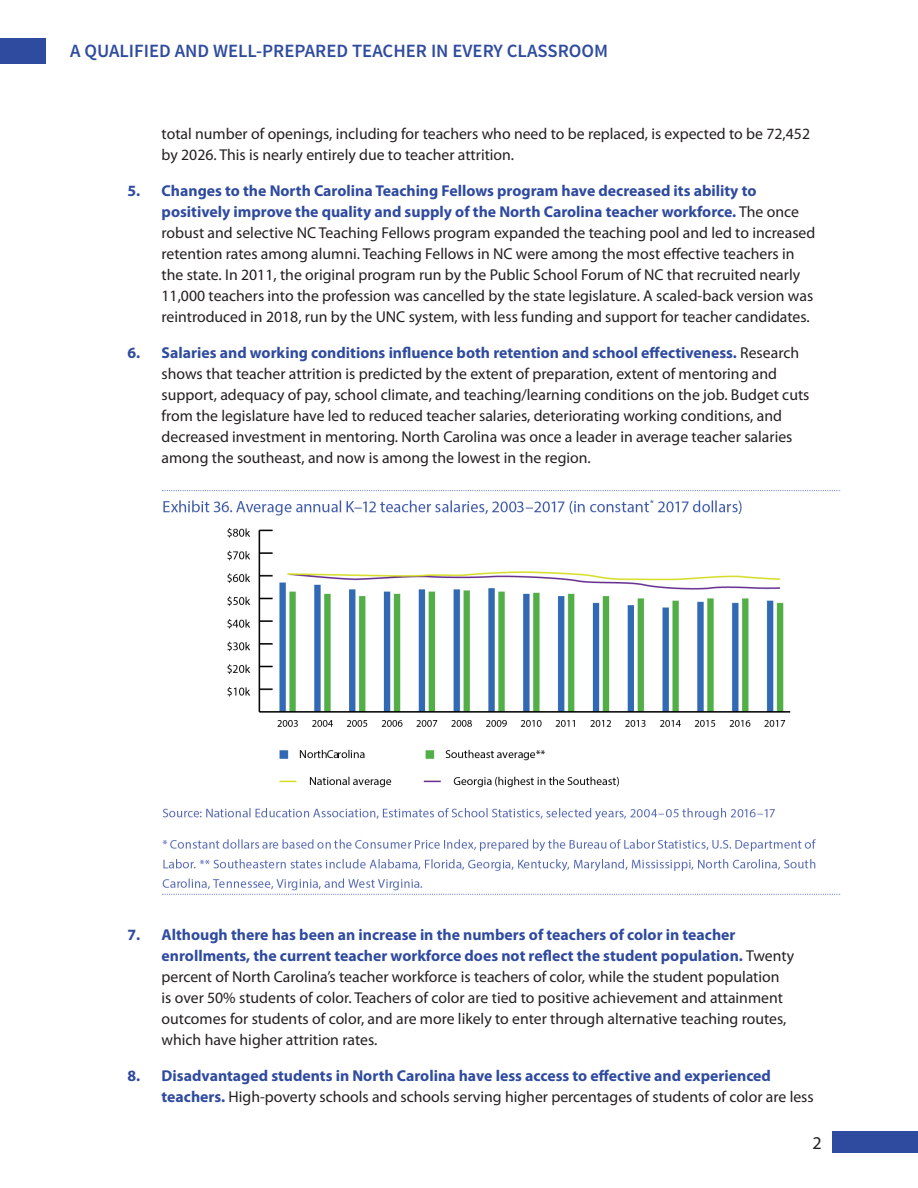
<style>
.page{position:relative;width:918px;height:1188px;background:#fff}
.page>*{position:absolute;margin:0;border:0;box-sizing:border-box;transform-origin:0 0}
.MAIN_HED{font:600 18.75px "Source Sans Pro";color:#2f4b9f}
.TEXT{font:18px "Myriad Pro";color:#231f20}
.BULLETS{font:15.75px/21px "Myriad Pro";color:#231f20}
.BULLETS-2{font:700 15.75px/21px "Myriad Pro";color:#2f4b9f}
.s1{font-weight:700;color:#2f4b9f}
.s2{font-weight:400;color:#231f20}
</style>
<div class="page">
<img style="left:163px;top:490px;width:677px;height:405px">
<div style="left:0;top:38px;width:45px;height:26px;background:#2f4b9f"></div>
<div style="left:833px;top:1131px;width:85px;height:21px;background:#2f4b9f"></div>
<p class="MAIN_HED" style="left:70px;top:39px;width:539px">A QUALIFIED AND WELL-PREPARED TEACHER IN EVERY CLASSROOM</p>
<p class="BULLETS" style="left:162px;top:123px;width:650px">total number of openings, including for teachers who need to be replaced, is expected to be 72,452 by 2026. This is nearly entirely due to teacher attrition.</p>
<p class="BULLETS" style="left:162px;top:180px;width:655px;text-indent:-34px"><span class="s1">5. Changes to the North Carolina Teaching Fellows program have decreased its ability to positively improve the quality and supply of the North Carolina teacher workforce.</span> The once robust and selective NC Teaching Fellows program expanded the teaching pool and led to increased retention rates among alumni. Teaching Fellows in NC were among the most effective teachers in the state. In 2011, the original program run by the Public School Forum of NC that recruited nearly 11,000 teachers into the profession was cancelled by the state legislature. A scaled-back version was reintroduced in 2018, run by the UNC system, with less funding and support for teacher candidates.</p>
<p class="BULLETS" style="left:162px;top:342px;width:649px;text-indent:-34px"><span class="s1">6. Salaries and working conditions influence both retention and school effectiveness.</span> Research shows that teacher attrition is predicted by the extent of preparation, extent of mentoring and support, adequacy of pay, school climate, and teaching/learning conditions on the job. Budget cuts from the legislature have led to reduced teacher salaries, deteriorating working conditions, and decreased investment in mentoring. North Carolina was once a leader in average teacher salaries among the southeast, and now is among the lowest in the region.</p>
<p class="BULLETS" style="left:162px;top:924px;width:634px;text-indent:-34px"><span class="s1">7. Although there has been an increase in the numbers of teachers of color in teacher enrollments, the current teacher workforce does not reflect the student population.</span> Twenty percent of North Carolina’s teacher workforce is teachers of color, while the student population<br>is over 50% students of color. Teachers of color are tied to positive achievement and attainment outcomes for students of color, and are more likely to enter through alternative teaching routes, which have higher attrition rates.</p>
<p class="BULLETS-2" style="left:162px;top:1065px;width:654px;text-indent:-34px">8. Disadvantaged students in North Carolina have less access to effective and experienced teachers. <span class="s2">High-poverty schools and schools serving higher percentages of students of color are less</span></p>
<p class="TEXT" style="left:812px;top:1132px;width:11px">2</p>
</div>
